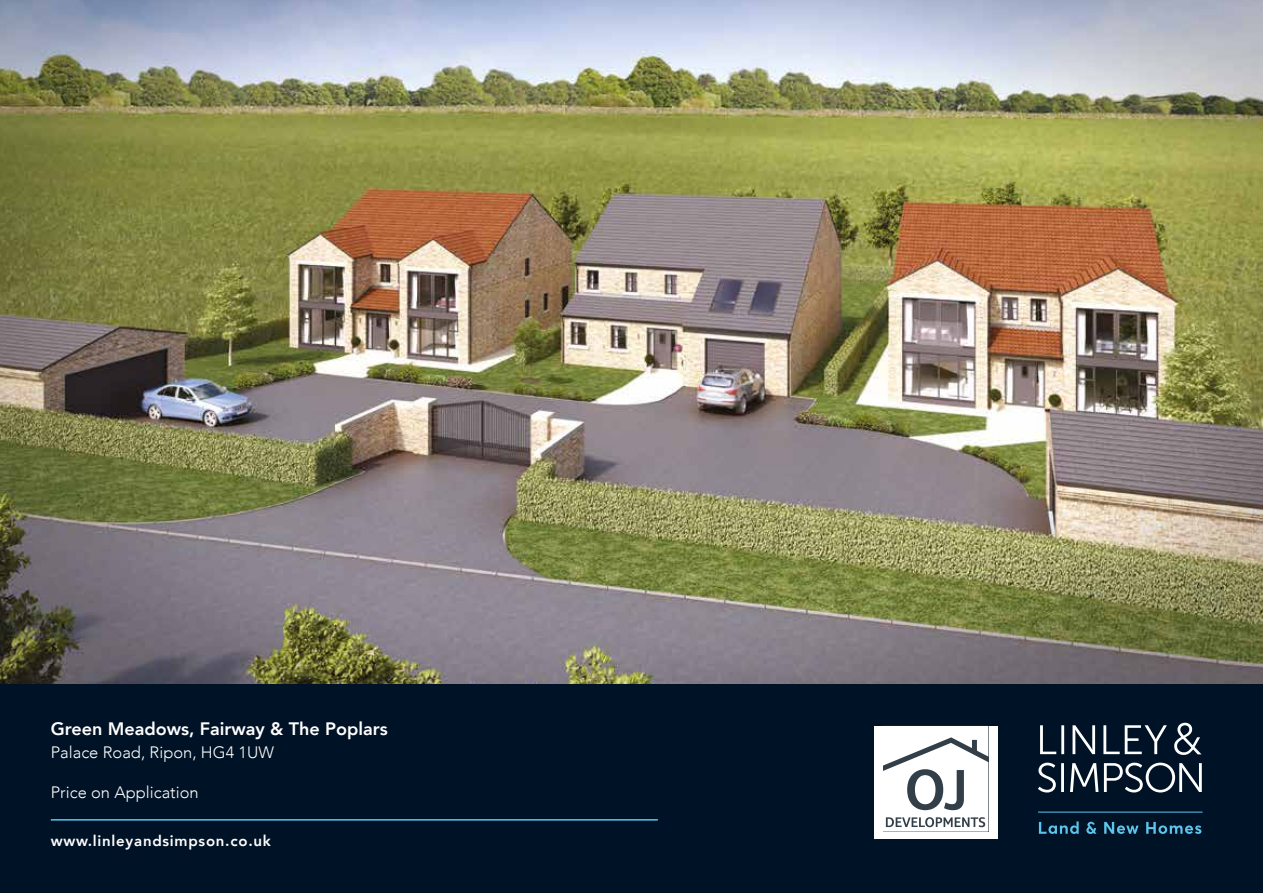
<style>
.page{position:relative;width:1263px;height:893px;background:#fff}
.page>*{position:absolute;margin:0;border:0;box-sizing:border-box;transform-origin:0 0}
.t1{font:800 18px "Avenir";color:#fff}
.t2{font:300 16.5px "Avenir";color:#fff}
.t3{font:800 15px "Avenir";letter-spacing:.05em;color:#fff}
</style>
<div class="page">
<img style="left:0;top:0;width:1263px;height:685px">
<div style="left:0;top:685px;width:1263px;height:208px;background:#001226"></div>
<hr style="left:51px;top:819px;width:607px;height:2px;background:#5dc5ec">
<svg style="left:1104px;top:763px;width:98px;height:29px"></svg>
<svg style="left:1070px;top:763px;width:28px;height:29px"></svg>
<hr style="left:1061px;top:763px;width:3px;height:29px;background:#fff">
<svg style="left:1038px;top:763px;width:18px;height:29px"></svg>
<svg style="left:1040px;top:723px;width:161px;height:32px"></svg>
<hr style="left:1038px;top:812px;width:164px;height:1px;background:#5dc5ec">
<svg style="left:1039px;top:821px;width:40px;height:13px"></svg>
<svg style="left:1086px;top:822px;width:10px;height:12px"></svg>
<svg style="left:1104px;top:822px;width:34px;height:12px"></svg>
<svg style="left:1146px;top:822px;width:55px;height:12px"></svg>
<div style="left:874px;top:726px;width:123px;height:113px;background:#fff"></div>
<svg style="left:883px;top:737px;width:105px;height:95px"></svg>
<p class="t1" style="left:51px;top:715px;width:338px">Green Meadows, Fairway &amp; The Poplars</p>
<p class="t2" style="left:51px;top:742px;width:225px">Palace Road, Ripon, HG4 1UW</p>
<p class="t2" style="left:51px;top:783px;width:149px">Price on Application</p>
<p class="t3" style="left:51px;top:829px;width:222px">www.linleyandsimpson.co.uk</p>
</div>
